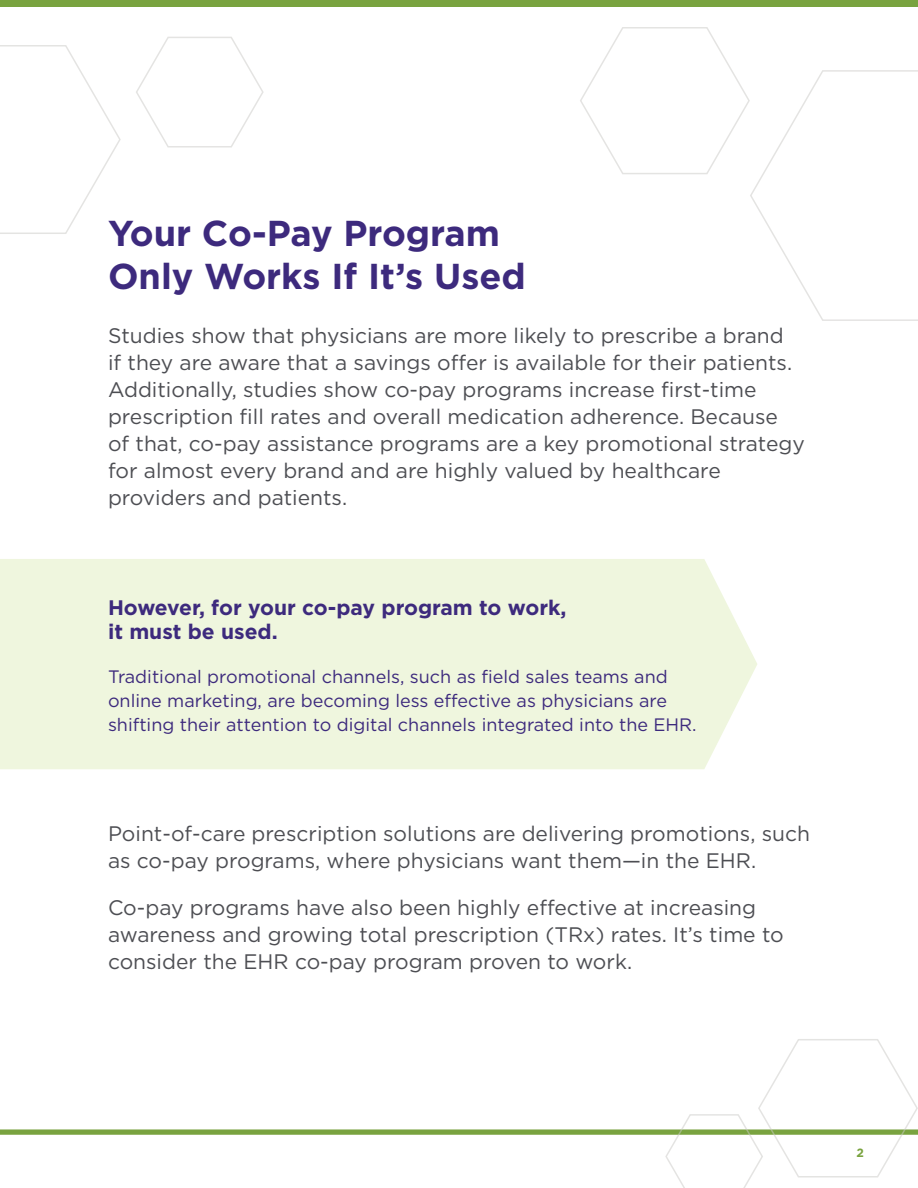
<style>
.page{position:relative;width:918px;height:1188px;background:#fff}
.page>*{position:absolute;margin:0;border:0;box-sizing:border-box;transform-origin:0 0}
.Header_1{font:700 36px/43.2px "Gotham";color:#3d2a7d}
.Body_Copy_1{font:21px/27px "Gotham";color:#4d4e53}
.t1{font:700 21px/24px "Gotham";color:#3d2a7d}
.body_copy_2{font:18px/24px "Gotham";color:#3d2a7d}
.t2{font:700 12px "Gotham";color:#79a33f}
</style>
<div class="page">
<div style="left:0;top:0;width:918px;height:7px;background:#79a33f"></div>
<svg style="left:0;top:1039px;width:918px;height:149px"></svg>
<svg style="left:0;top:45px;width:121px;height:189px"></svg>
<svg style="left:580px;top:27px;width:338px;height:294px"></svg>
<svg style="left:136px;top:37px;width:128px;height:111px"></svg>
<div style="left:0;top:559px;width:757px;height:210px;background:#eff6de"></div>
<p class="Header_1" style="left:108px;top:211px;width:419px">Your Co-Pay Program<br>Only Works If It’s Used</p>
<p class="Body_Copy_1" style="left:108px;top:322px;width:698px">Studies show that physicians are more likely to prescribe a brand<br>if they are aware that a savings offer is available for their patients.<br>Additionally, studies show co-pay programs increase first-time prescription fill rates and overall medication adherence. Because<br>of that, co-pay assistance programs are a key promotional strategy for almost every brand and are highly valued by healthcare providers and patients.</p>
<p class="t1" style="left:108px;top:595px;width:460px">However, for your co-pay program to work, it must be used.</p>
<p class="body_copy_2" style="left:108px;top:664px;width:590px">Traditional promotional channels, such as field sales teams and online marketing, are becoming less effective as physicians are shifting their attention to digital channels integrated into the EHR.</p>
<p class="Body_Copy_1" style="left:108px;top:819px;width:704px">Point-of-care prescription solutions are delivering promotions, such as co-pay programs, where physicians want them—in the EHR.</p>
<p class="Body_Copy_1" style="left:108px;top:894px;width:677px">Co-pay programs have also been highly effective at increasing awareness and growing total prescription (TRx) rates. It’s time to consider the EHR co-pay program proven to work.</p>
<p class="t2" style="left:857px;top:1146px;width:9px">2</p>
</div>
